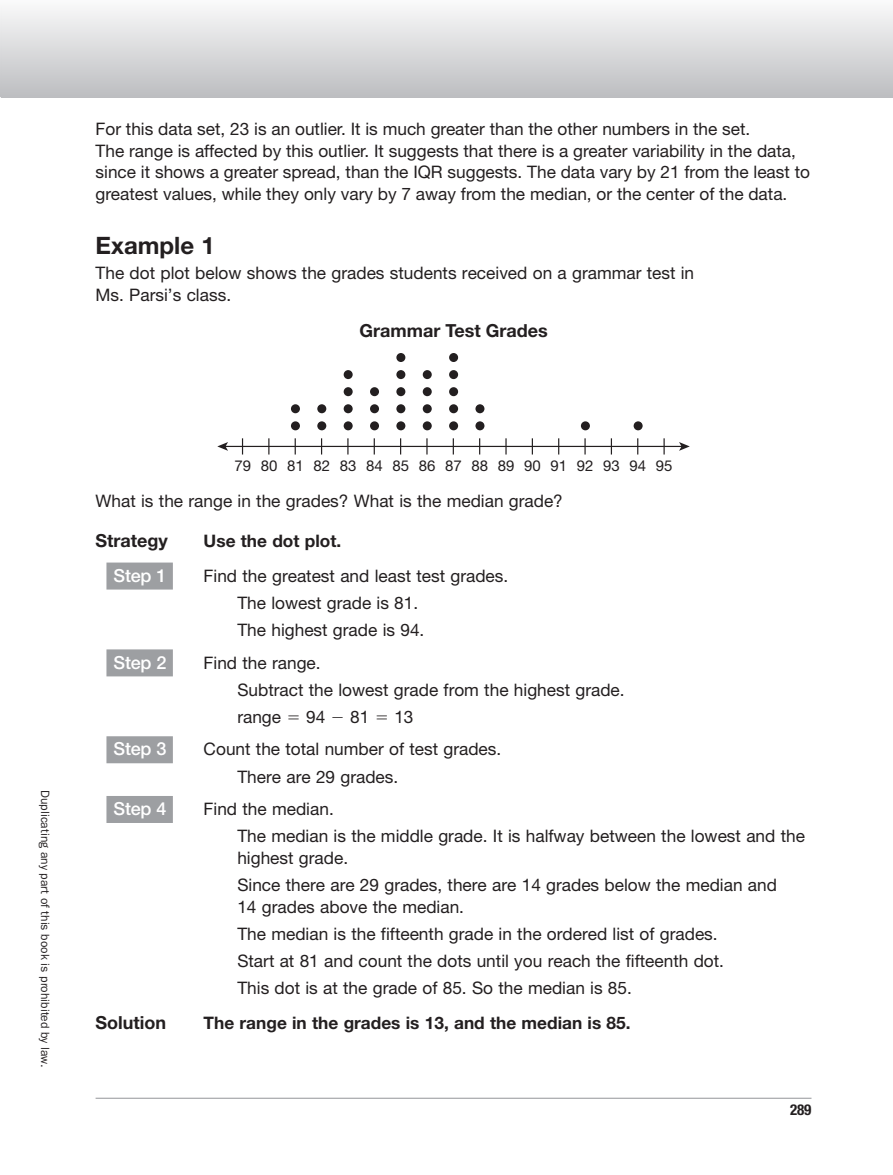
<style>
.page{position:relative;width:893px;height:1175px;background:#fff}
.page>*{position:absolute;margin:0;border:0;box-sizing:border-box;transform-origin:0 0}
.t1{font:700 24px "Helvetica Neue LT Std";color:#231f20}
.t2{font:700 18px "Helvetica Neue LT Std";color:#231f20}
.t3{font:500 18px "Helvetica Neue LT Std";letter-spacing:-.015em;color:#fff}
.t4{font:17.25px/27.2px "Helvetica Neue LT Std";color:#231f20}
.t5{font:700 17.25px "Helvetica Neue LT Std";color:#231f20}
.t6{font:15px "Helvetica Neue LT Std";color:#231f20}
.t7{font:700 condensed 15px "Helvetica Neue LT Std";color:#231f20}
.t8{font:12px "ITC Franklin Gothic Std";color:#231f20}
</style>
<div class="page">
<hr style="left:96px;top:1098px;width:715px;height:1px;background:#939598">
<div style="left:1px;top:0;width:891px;height:97px;background:linear-gradient(to bottom,#fafafb,#bdbec1)"></div>
<div style="left:106px;top:563px;width:67px;height:27px;background:#9d9fa2"></div>
<div style="left:106px;top:649px;width:67px;height:27px;background:#9d9fa2"></div>
<div style="left:106px;top:736px;width:67px;height:27px;background:#9d9fa2"></div>
<div style="left:106px;top:796px;width:67px;height:27px;background:#9d9fa2"></div>
<hr style="left:225px;top:446px;width:457px;height:1px;background:#231f20">
<svg style="left:679px;top:442px;width:10px;height:9px"></svg>
<svg style="left:217px;top:442px;width:11px;height:9px"></svg>
<svg style="left:558px;top:438px;width:1px;height:17px"></svg>
<svg style="left:584px;top:438px;width:1px;height:17px"></svg>
<svg style="left:610px;top:438px;width:2px;height:17px"></svg>
<svg style="left:637px;top:438px;width:1px;height:17px"></svg>
<svg style="left:663px;top:438px;width:1px;height:17px"></svg>
<svg style="left:242px;top:438px;width:1px;height:17px"></svg>
<svg style="left:373px;top:438px;width:2px;height:17px"></svg>
<svg style="left:400px;top:438px;width:1px;height:17px"></svg>
<svg style="left:426px;top:438px;width:1px;height:17px"></svg>
<svg style="left:452px;top:438px;width:2px;height:17px"></svg>
<svg style="left:479px;top:438px;width:1px;height:17px"></svg>
<svg style="left:505px;top:438px;width:1px;height:17px"></svg>
<svg style="left:294px;top:438px;width:2px;height:17px"></svg>
<svg style="left:321px;top:438px;width:1px;height:17px"></svg>
<svg style="left:347px;top:438px;width:1px;height:17px"></svg>
<svg style="left:268px;top:438px;width:1px;height:17px"></svg>
<svg style="left:531px;top:438px;width:2px;height:17px"></svg>
<div style="left:291px;top:421px;width:9px;height:9px;background:#231f20;border-radius:50%"></div>
<div style="left:291px;top:404px;width:9px;height:9px;background:#231f20;border-radius:50%"></div>
<div style="left:317px;top:421px;width:9px;height:9px;background:#231f20;border-radius:50%"></div>
<div style="left:317px;top:404px;width:9px;height:9px;background:#231f20;border-radius:50%"></div>
<div style="left:343px;top:421px;width:9px;height:9px;background:#231f20;border-radius:50%"></div>
<div style="left:343px;top:404px;width:9px;height:9px;background:#231f20;border-radius:50%"></div>
<div style="left:343px;top:387px;width:9px;height:9px;background:#231f20;border-radius:50%"></div>
<div style="left:343px;top:370px;width:9px;height:9px;background:#231f20;border-radius:50%"></div>
<div style="left:370px;top:421px;width:9px;height:9px;background:#231f20;border-radius:50%"></div>
<div style="left:370px;top:404px;width:9px;height:9px;background:#231f20;border-radius:50%"></div>
<div style="left:370px;top:387px;width:9px;height:9px;background:#231f20;border-radius:50%"></div>
<div style="left:396px;top:421px;width:9px;height:9px;background:#231f20;border-radius:50%"></div>
<div style="left:396px;top:404px;width:9px;height:9px;background:#231f20;border-radius:50%"></div>
<div style="left:396px;top:387px;width:9px;height:9px;background:#231f20;border-radius:50%"></div>
<div style="left:396px;top:370px;width:9px;height:9px;background:#231f20;border-radius:50%"></div>
<div style="left:396px;top:353px;width:9px;height:9px;background:#231f20;border-radius:50%"></div>
<div style="left:423px;top:421px;width:9px;height:9px;background:#231f20;border-radius:50%"></div>
<div style="left:423px;top:404px;width:9px;height:9px;background:#231f20;border-radius:50%"></div>
<div style="left:423px;top:387px;width:9px;height:9px;background:#231f20;border-radius:50%"></div>
<div style="left:423px;top:370px;width:9px;height:9px;background:#231f20;border-radius:50%"></div>
<div style="left:449px;top:421px;width:9px;height:9px;background:#231f20;border-radius:50%"></div>
<div style="left:449px;top:404px;width:9px;height:9px;background:#231f20;border-radius:50%"></div>
<div style="left:449px;top:387px;width:9px;height:9px;background:#231f20;border-radius:50%"></div>
<div style="left:449px;top:370px;width:9px;height:9px;background:#231f20;border-radius:50%"></div>
<div style="left:449px;top:353px;width:9px;height:9px;background:#231f20;border-radius:50%"></div>
<div style="left:475px;top:421px;width:9px;height:9px;background:#231f20;border-radius:50%"></div>
<div style="left:475px;top:404px;width:9px;height:9px;background:#231f20;border-radius:50%"></div>
<div style="left:581px;top:421px;width:9px;height:9px;background:#231f20;border-radius:50%"></div>
<div style="left:633px;top:421px;width:9px;height:9px;background:#231f20;border-radius:50%"></div>
<svg style="left:0;top:0;width:2px;height:97px"></svg>
<p class="t4" style="left:96px;top:118px;width:716px;line-height:21.8px">For this data set, 23 is an outlier. It is much greater than the other numbers in the set.<br>The range is affected by this outlier. It suggests that there is a greater variability in the data, since it shows a greater spread, than the IQR suggests. The data vary by 21 from the least to greatest values, while they only vary by 7 away from the median, or the center of the data.</p>
<h1 class="t1" style="left:96px;top:231px;width:121px">Example 1</h1>
<p class="t4" style="left:96px;top:262px;width:600px;line-height:21.8px">The dot plot below shows the grades students received on a grammar test in<br>Ms. Parsi’s class.</p>
<p class="t2" style="left:359px;top:320px;width:190px">Grammar Test Grades</p>
<p class="t8" style="left:52px;top:790px;width:279px;rotate:90deg">Duplicating any part of this book is prohibited by law.</p>
<p class="t6" style="left:287px;top:456px;width:18px">81</p>
<p class="t6" style="left:366px;top:456px;width:308px">84 85 86 87 88 89 90 91 92 93 94 95</p>
<p class="t4" style="left:96px;top:487px;width:469px">What is the range in the grades? What is the median grade?</p>
<p class="t2" style="left:96px;top:529px;width:74px">Strategy</p>
<p class="t5" style="left:204px;top:530px;width:139px">Use the dot plot.</p>
<p class="t3" style="left:114px;top:565px;width:54px">Step 1</p>
<p class="t4" style="left:237px;top:562px;width:269px;text-indent:-34px">Find the greatest and least test grades.<br>The lowest grade is 81.<br>The highest grade is 94.</p>
<p class="t3" style="left:114px;top:651px;width:54px">Step 2</p>
<p class="t4" style="left:237px;top:649px;width:386px;text-indent:-34px">Find the range.<br>Subtract the lowest grade from the highest grade. range</p>
<p class="t6" style="left:234px;top:456px;width:44px">79 80</p>
<p class="t6" style="left:313px;top:456px;width:45px">82 83</p>
<p class="t4" style="left:306px;top:703px;width:21px">94</p>
<p class="t4" style="left:350px;top:703px;width:21px">81</p>
<p class="t4" style="left:394px;top:703px;width:21px">13</p>
<p class="t3" style="left:114px;top:738px;width:54px">Step 3</p>
<p class="t4" style="left:237px;top:735px;width:262px;text-indent:-34px">Count the total number of test grades.<br>There are 29 grades.</p>
<p class="t3" style="left:114px;top:798px;width:54px">Step 4</p>
<p class="t4" style="left:237px;top:795px;width:569px;text-indent:-34px">Find the median.<br>The median is the middle grade. It is halfway between the lowest and the</p>
<p class="t4" style="left:237px;top:844px;width:541px">highest grade.<br>Since there are 29 grades, there are 14 grades below the median and</p>
<p class="t4" style="left:237px;top:893px;width:485px">14 grades above the median.<br>The median is the fifteenth grade in the ordered list of grades.<br>Start at 81 and count the dots until you reach the fifteenth dot.<br>This dot is at the grade of 85. So the median is 85.</p>
<p class="t2" style="left:96px;top:1011px;width:72px">Solution</p>
<p class="t5" style="left:204px;top:1012px;width:428px">The range in the grades is 13, and the median is 85.</p>
<p class="t7" style="left:790px;top:1100px;width:23px">289</p>
</div>
